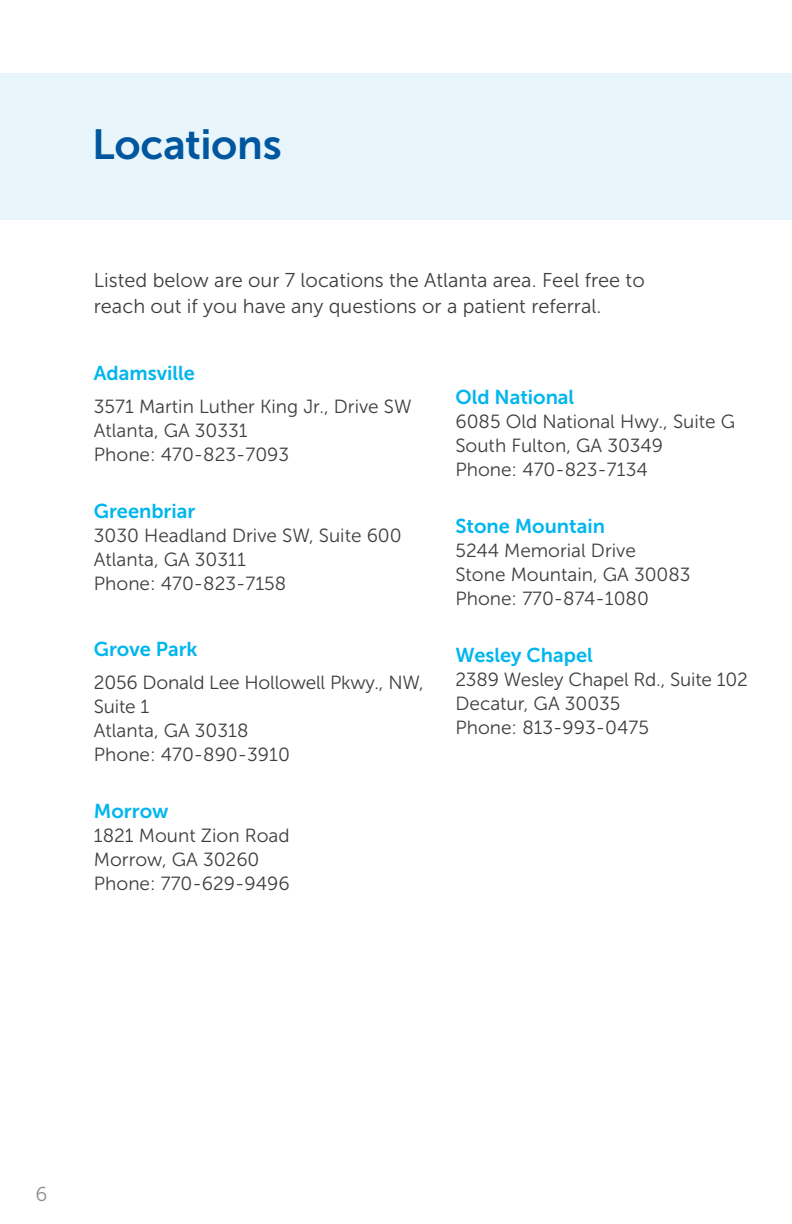
<style>
.page{position:relative;width:792px;height:1224px;background:#fff}
.page>*{position:absolute;margin:0;border:0;box-sizing:border-box;transform-origin:0 0}
.t1{font:42px "Museo Sans 700";letter-spacing:-.005em;color:#01579f}
.t2{font:20px/26px "Museo Sans 300";color:#3e3e3f}
.t3{font:20px "Museo Sans 700";color:#00b6ed}
.t4{font:20px "Museo Sans 300";color:#8b8d90}
.t5{font:19px/24px "Museo Sans 300";color:#3e3e3f}
</style>
<div class="page">
<div style="left:0;top:73px;width:792px;height:147px;background:#e8f6fc"></div>
<p class="t1" style="left:92px;top:121px;width:191px">Locations</p>
<p class="t2" style="left:94px;top:267px;width:552px">Listed below are our 7 locations the Atlanta area. Feel free to reach out if you have any questions or a patient referral.</p>
<p class="t3" style="left:94px;top:362px;width:103px">Adamsville</p>
<p class="t5" style="left:94px;top:395px;width:319px">3571 Martin Luther King Jr., Drive SW<br>Atlanta, GA 30331</p>
<p class="t5" style="left:94px;top:443px;width:197px">Phone: 470-823-7093</p>
<p class="t3" style="left:94px;top:500px;width:103px">Greenbriar</p>
<p class="t5" style="left:94px;top:524px;width:309px">3030 Headland Drive SW, Suite 600<br>Atlanta, GA 30311</p>
<p class="t5" style="left:94px;top:572px;width:194px">Phone: 470-823-7158</p>
<p class="t3" style="left:94px;top:638px;width:105px">Grove Park</p>
<p class="t5" style="left:94px;top:671px;width:331px">2056 Donald Lee Hollowell Pkwy., NW,<br>Suite 1<br>Atlanta, GA 30318</p>
<p class="t5" style="left:94px;top:743px;width:197px">Phone: 470-890-3910</p>
<p class="t3" style="left:94px;top:800px;width:76px">Morrow</p>
<p class="t5" style="left:94px;top:824px;width:197px">1821 Mount Zion Road<br>Morrow, GA 30260</p>
<p class="t5" style="left:94px;top:872px;width:197px">Phone: 770-629-9496</p>
<p class="t3" style="left:455px;top:386px;width:120px">Old National</p>
<p class="t5" style="left:455px;top:410px;width:281px">6085 Old National Hwy., Suite G<br>South Fulton, GA 30349</p>
<p class="t5" style="left:455px;top:458px;width:194px">Phone: 470-823-7134</p>
<p class="t3" style="left:455px;top:515px;width:151px">Stone Mountain</p>
<p class="t5" style="left:455px;top:539px;width:237px">5244 Memorial Drive<br>Stone Mountain, GA 30083</p>
<p class="t5" style="left:455px;top:587px;width:195px">Phone: 770-874-1080</p>
<p class="t3" style="left:455px;top:644px;width:139px">Wesley Chapel</p>
<p class="t5" style="left:455px;top:668px;width:294px">2389 Wesley Chapel Rd., Suite 102<br>Decatur, GA 30035</p>
<p class="t5" style="left:455px;top:716px;width:195px">Phone: 813-993-0475</p>
<p class="t4" style="left:35px;top:1184px;width:13px">6</p>
</div>
